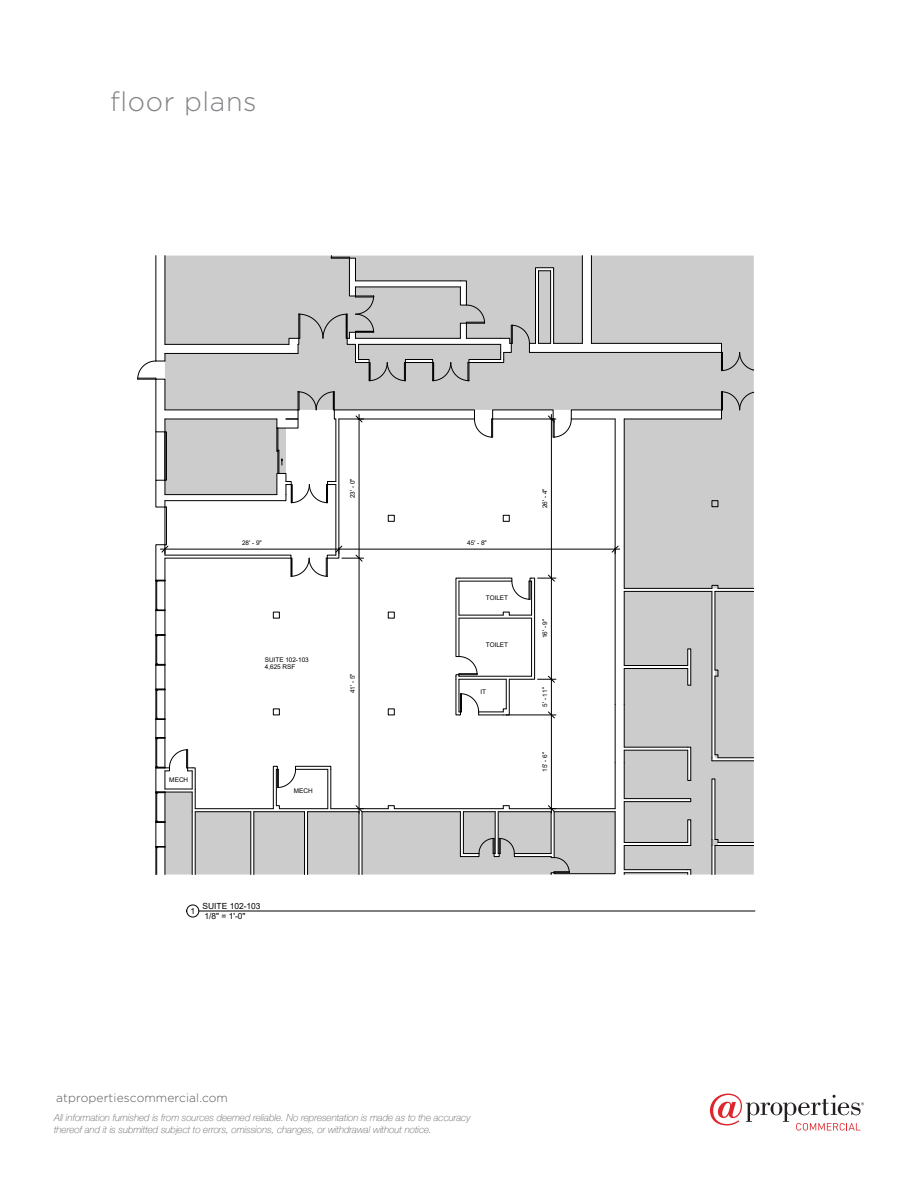
<style>
.page{position:relative;width:918px;height:1188px;background:#fff}
.page>*{position:absolute;margin:0;border:0;box-sizing:border-box;transform-origin:0 0}
.Headline{font:300 27px "Gotham";letter-spacing:.025em;color:#808285}
.t1{font:300 12px "Gotham";letter-spacing:.01em;color:#57585a}
.t2{font:italic 100 9.75px/11.7px "Helvetica Neue";color:#57585a}
.t3{font:8.4px "Arial";color:#000}
.t4{font:6.45px/7.4px "Arial";color:#000}
</style>
<div class="page">
<svg style="left:137px;top:255px;width:619px;height:663px"></svg>
<div style="left:187px;top:905px;width:12px;height:12px;border:1px solid #000;border-radius:50%"></div>
<hr style="left:199px;top:911px;width:556px;height:1px;background:#000">
<svg style="left:710px;top:1094px;width:154px;height:37px"></svg>
<p class="Headline" style="left:110px;top:85px;width:148px">floor plans</p>
<p class="t4" style="left:169px;top:776px;width:20px">MECH</p>
<p class="t4" style="left:349px;top:498px;width:21px;rotate:-90deg">23' - 0"</p>
<p class="t4" style="left:242px;top:539px;width:21px">28' - 9"</p>
<p class="t4" style="left:467px;top:539px;width:21px">45' - 8"</p>
<p class="t4" style="left:486px;top:594px;width:24px">TOILET</p>
<p class="t4" style="left:265px;top:656px;width:45px">SUITE 102-103<br>4,625 RSF</p>
<p class="t4" style="left:349px;top:693px;width:21px;rotate:-90deg">41' - 5"</p>
<p class="t4" style="left:294px;top:787px;width:20px">MECH</p>
<p class="t4" style="left:486px;top:641px;width:24px">TOILET</p>
<p class="t4" style="left:481px;top:688px;width:7px">IT</p>
<p class="t4" style="left:541px;top:508px;width:21px;rotate:-90deg">26' - 4"</p>
<p class="t4" style="left:541px;top:638px;width:21px;rotate:-90deg">16' - 9"</p>
<p class="t4" style="left:541px;top:707px;width:21px;rotate:-90deg">5' - 11"</p>
<p class="t4" style="left:541px;top:772px;width:21px;rotate:-90deg">15' - 6"</p>
<p class="t3" style="left:190px;top:905px;width:6px">1</p>
<p class="t3" style="left:203px;top:901px;width:60px">SUITE 102-103</p>
<p class="t3" style="left:204px;top:910px;width:43px">1/8" = 1'-0"</p>
<p class="t1" style="left:56px;top:1090px;width:173px">atpropertiescommercial.com</p>
<p class="t2" style="left:54px;top:1112px;width:418px">All information furnished is from sources deemed reliable. No representation is made as to the accuracy thereof and it is submitted subject to errors, omissions, changes, or withdrawal without notice.</p>
</div>
